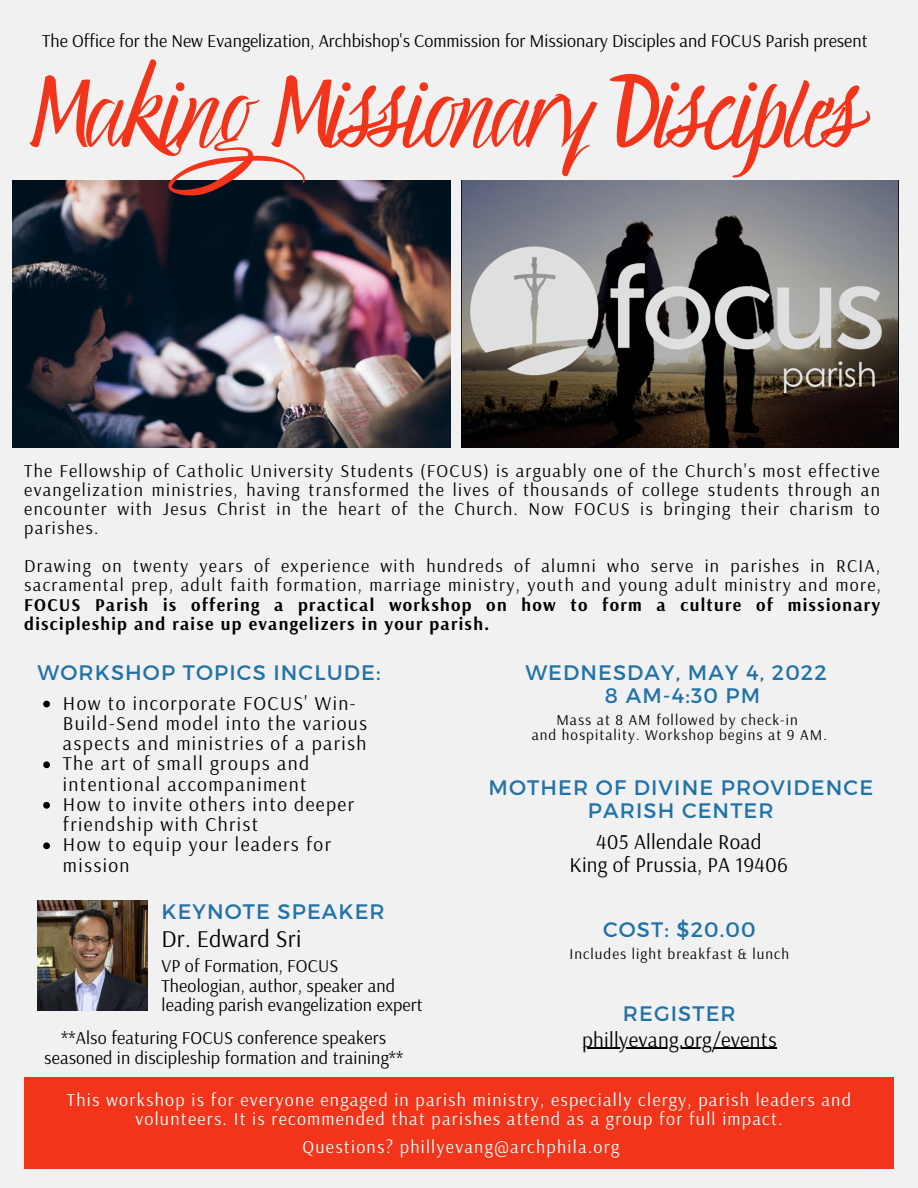
<style>
.page{position:relative;width:918px;height:1188px;background:#f1f1f1}
.page>*{position:absolute;margin:0;border:0;box-sizing:border-box;transform-origin:0 0}
.t1{font:91.35px "Holiday Romance";letter-spacing:-.015em;color:#f1341a}
.t2{font:24px "Arsenal";letter-spacing:.01em;color:#000}
.t3{font:21px "Montserrat";letter-spacing:.055em;color:#2172a6}
.t4{font:21px "Arsenal";letter-spacing:.015em;color:#000}
.t5{font:19.5px/20.2px "Arsenal";letter-spacing:.07em;color:#000}
.t6{font:18px/19.2px "Arsenal";letter-spacing:.01em;color:#000;text-align:justify}
.t7{font:18px/18.9px "Arsenal";letter-spacing:.07em;color:#fff;text-align:center}
.t8{font:15px "Arsenal";letter-spacing:.07em;color:#000}
.s1{font-weight:700}
</style>
<div class="page">
<div style="left:24px;top:1078px;width:870px;height:91px;background:#f1341a"></div>
<svg style="left:43px;top:701px;width:7px;height:6px"></svg>
<svg style="left:43px;top:761px;width:7px;height:7px"></svg>
<svg style="left:43px;top:802px;width:7px;height:7px"></svg>
<svg style="left:43px;top:842px;width:7px;height:7px"></svg>
<img style="left:12px;top:180px;width:438px;height:267px">
<img style="left:461px;top:180px;width:438px;height:267px">
<hr style="left:582px;top:1048px;width:195px;height:1px;background:#000">
<img style="left:38px;top:901px;width:110px;height:110px">
<p class="t6" style="left:42px;top:31px;width:827px">The Office for the New Evangelization, Archbishop's Commission for Missionary Disciples and FOCUS Parish present</p>
<p class="t1" style="left:33px;top:59px;width:828px">MakingMissionary Disciples</p>
<p class="t6" style="left:24px;top:460px;width:857px">The Fellowship of Catholic University Students (FOCUS) is arguably one of the Church's most effective evangelization ministries, having transformed the lives of thousands of college students through an encounter with Jesus Christ in the heart of the Church. Now FOCUS is bringing their charism to parishes.</p>
<p class="t6" style="left:24px;top:556px;width:858px">Drawing on twenty years of experience with hundreds of alumni who serve in parishes in RCIA, sacramental prep, adult faith formation, marriage ministry, youth and young adult ministry and more, <span class="s1">FOCUS Parish is offering a practical workshop on how to form a culture of missionary discipleship and raise up evangelizers in your parish.</span></p>
<p class="t3" style="left:38px;top:659px;width:344px">WORKSHOP TOPICS INCLUDE:</p>
<p class="t5" style="left:63px;top:692px;width:306px">How to incorporate FOCUS' Win-<br>Build-Send model into the various aspects and ministries of a parish</p>
<p class="t5" style="left:63px;top:753px;width:248px">The art of small groups and intentional accompaniment</p>
<p class="t5" style="left:63px;top:794px;width:293px">How to invite others into deeper friendship with Christ</p>
<p class="t5" style="left:63px;top:834px;width:270px">How to equip your leaders for mission</p>
<p class="t3" style="left:162px;top:898px;width:225px">KEYNOTE SPEAKER</p>
<p class="t2" style="left:162px;top:923px;width:141px">Dr. Edward Sri</p>
<p class="t6" style="left:162px;top:956px;width:263px;text-align:left">VP of Formation, FOCUS<br>Theologian, author, speaker and leading parish evangelization expert</p>
<p class="t6" style="left:44px;top:1027px;width:361px;line-height:20.2px;text-align:center">**Also featuring FOCUS conference speakers seasoned in discipleship formation and training**</p>
<p class="t3" style="left:525px;top:659px;width:303px">WEDNESDAY, MAY 4, 2022</p>
<p class="t3" style="left:605px;top:682px;width:157px">8 AM-4:30 PM</p>
<p class="t8" style="left:556px;top:710px;width:243px">Mass at 8 AM followed by check-in</p>
<p class="t8" style="left:532px;top:725px;width:297px">and hospitality. Workshop begins at 9 AM.</p>
<p class="t3" style="left:489px;top:774px;width:386px">MOTHER OF DIVINE PROVIDENCE</p>
<p class="t3" style="left:588px;top:797px;width:187px">PARISH CENTER</p>
<p class="t4" style="left:596px;top:828px;width:167px">405 Allendale Road</p>
<p class="t4" style="left:570px;top:851px;width:220px">King of Prussia, PA 19406</p>
<p class="t3" style="left:603px;top:916px;width:154px">COST: $20.00</p>
<p class="t8" style="left:569px;top:944px;width:221px">Includes light breakfast &amp; lunch</p>
<p class="t3" style="left:623px;top:1000px;width:114px">REGISTER</p>
<p class="t4" style="left:582px;top:1026px;width:196px">phillyevang.org/events</p>
<p class="t7" style="left:67px;top:1090px;width:785px">This workshop is for everyone engaged in parish ministry, especially clergy, parish leaders and volunteers. It is recommended that parishes attend as a group for full impact.</p>
<p class="t7" style="left:303px;top:1137px;width:318px">Questions? phillyevang@archphila.org</p>
</div>
